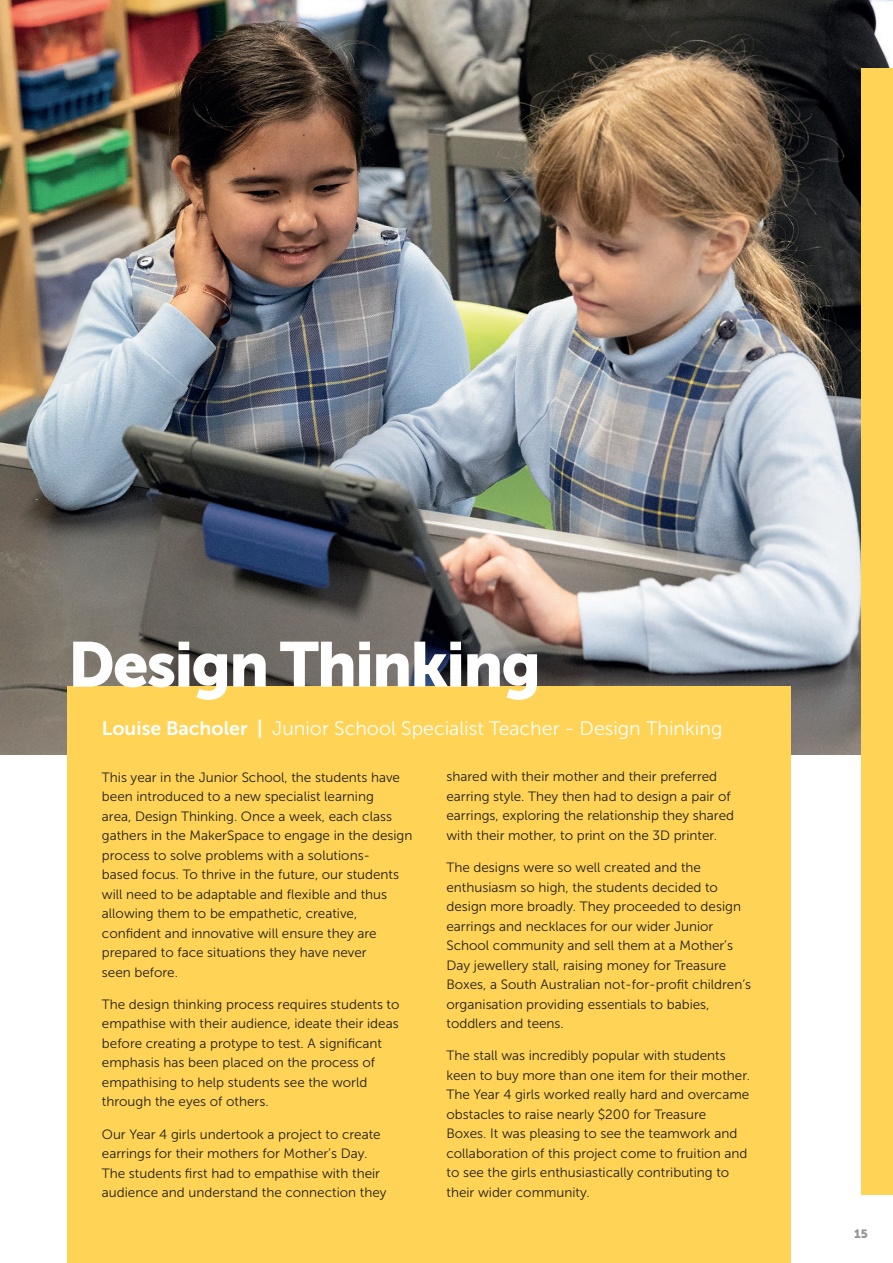
<style>
.page{position:relative;width:893px;height:1263px;background:#fff}
.page>*{position:absolute;margin:0;border:0;box-sizing:border-box;transform-origin:0 0}
.t1{font:63px "Museo Sans 900";letter-spacing:-.03em;color:#fff}
.t2{font:19.5px "Museo Sans 300";color:#fff}
.t3{font:13.5px/19.5px "Museo Sans 300";color:#231f20}
.t4{font:12px "Museo Sans 900";color:#939598}
.s1{font-family:"Museo Sans 700"}
</style>
<div class="page">
<img style="left:0;top:0;width:893px;height:754px">
<div style="left:68px;top:686px;width:723px;height:577px;background:#fed356"></div>
<div style="left:861px;top:68px;width:32px;height:1127px;background:#fed356"></div>
<h1 class="t1" style="left:68px;top:629px;width:475px">Design Thinking</h1>
<h2 class="t2" style="left:102px;top:718px;width:622px"><span class="s1">Louise Bacholer |</span> Junior School Specialist Teacher - Design Thinking</h2>
<p class="t3" style="left:102px;top:767px;width:312px">This year in the Junior School, the students have been introduced to a new specialist learning<br>area, Design Thinking. Once a week, each class gathers in the MakerSpace to engage in the design process to solve problems with a solutions-<br>based focus. To thrive in the future, our students will need to be adaptable and flexible and thus allowing them to be empathetic, creative, confident and innovative will ensure they are prepared to face situations they have never<br>seen before.</p>
<p class="t3" style="left:102px;top:994px;width:299px">The design thinking process requires students to empathise with their audience, ideate their ideas before creating a protype to test. A significant emphasis has been placed on the process of empathising to help students see the world through the eyes of others.</p>
<p class="t3" style="left:102px;top:1124px;width:286px">Our Year 4 girls undertook a project to create earrings for their mothers for Mother’s Day.<br>The students first had to empathise with their audience and understand the connection they</p>
<p class="t3" style="left:446px;top:767px;width:289px">shared with their mother and their preferred earring style. They then had to design a pair of earrings, exploring the relationship they shared with their mother, to print on the 3D printer.</p>
<p class="t3" style="left:446px;top:858px;width:306px">The designs were so well created and the enthusiasm so high, the students decided to design more broadly. They proceeded to design earrings and necklaces for our wider Junior School community and sell them at a Mother’s Day jewellery stall, raising money for Treasure Boxes, a South Australian not-for-profit children’s organisation providing essentials to babies, toddlers and teens.</p>
<p class="t3" style="left:446px;top:1046px;width:305px">The stall was incredibly popular with students keen to buy more than one item for their mother.<br>The Year 4 girls worked really hard and overcame obstacles to raise nearly $200 for Treasure<br>Boxes. It was pleasing to see the teamwork and collaboration of this project come to fruition and to see the girls enthusiastically contributing to their wider community.</p>
<p class="t4" style="left:854px;top:1227px;width:15px">15</p>
</div>
